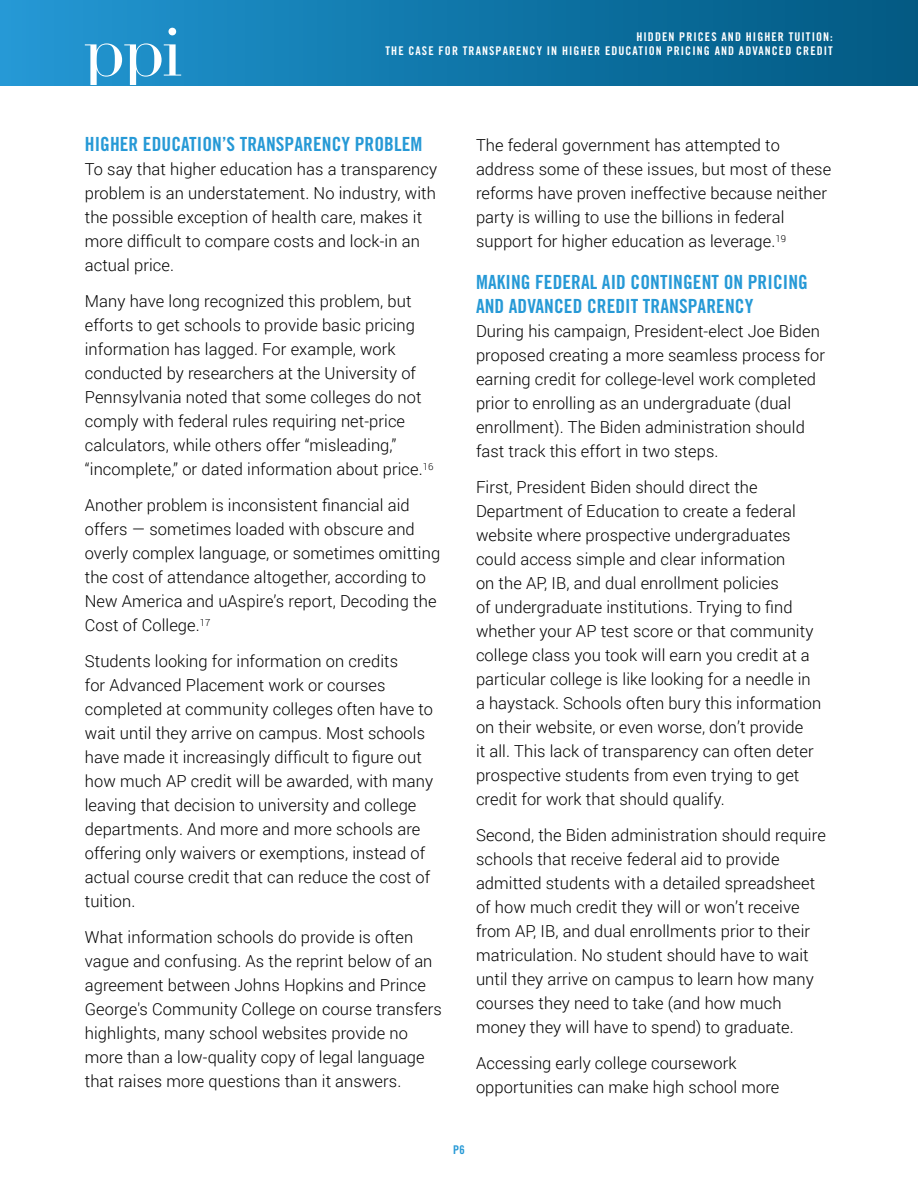
<style>
.page{position:relative;width:918px;height:1188px;background:#fff}
.page>*{position:absolute;margin:0;border:0;box-sizing:border-box;transform-origin:0 0}
.t1{font:19.5px/24px "Trade Gothic LT Std Bd Cn 20";letter-spacing:.005em;color:#2699d6}
.t2{font:300 16.5px/24px "Roboto";letter-spacing:.005em;color:#000}
.t3{font:12px/14.4px "Trade Gothic LT Std Bd Cn 20";letter-spacing:.09em;color:#fff;text-align:right}
.t4{font:12px "Trade Gothic LT Std Bd Cn 20";color:#2699d6}
</style>
<div class="page">
<div style="left:0;top:0;width:918px;height:85px;background:linear-gradient(to right,#2398d4,#005881)"></div>
<svg style="left:168px;top:28px;width:8px;height:7px"></svg>
<svg style="left:85px;top:43px;width:96px;height:42px"></svg>
<p class="t3" style="left:386px;top:29px;width:449px">HIDDEN PRICES AND HIGHER TUITION:<br>THE CASE FOR TRANSPARENCY IN HIGHER EDUCATION PRICING AND ADVANCED CREDIT</p>
<p class="t1" style="left:85px;top:132px;width:339px">HIGHER EDUCATION’S TRANSPARENCY PROBLEM</p>
<p class="t2" style="left:85px;top:157px;width:354px">To say that higher education has a transparency problem is an understatement. No industry, with the possible exception of health care, makes it more difficult to compare costs and lock-in an actual price.</p>
<p class="t2" style="left:85px;top:289px;width:350px">Many have long recognized this problem, but efforts to get schools to provide basic pricing information has lagged. For example, work conducted by researchers at the University of Pennsylvania noted that some colleges do not comply with federal rules requiring net-price calculators, while others offer “misleading,” “incomplete,” or dated information about price.<sup>16</sup></p>
<p class="t2" style="left:85px;top:493px;width:357px">Another problem is inconsistent financial aid offers — sometimes loaded with obscure and overly complex language, or sometimes omitting the cost of attendance altogether, according to New America and uAspire’s report, Decoding the Cost of College.<sup>17</sup></p>
<p class="t2" style="left:85px;top:649px;width:350px">Students looking for information on credits<br>for Advanced Placement work or courses completed at community colleges often have to wait until they arrive on campus. Most schools have made it increasingly difficult to figure out how much AP credit will be awarded, with many leaving that decision to university and college departments. And more and more schools are offering only waivers or exemptions, instead of actual course credit that can reduce the cost of tuition.</p>
<p class="t2" style="left:85px;top:925px;width:359px">What information schools do provide is often vague and confusing. As the reprint below of an agreement between Johns Hopkins and Prince George's Community College on course transfers highlights, many school websites provide no more than a low-quality copy of legal language that raises more questions than it answers.</p>
<p class="t2" style="left:476px;top:133px;width:357px">The federal government has attempted to address some of these issues, but most of these reforms have proven ineffective because neither party is willing to use the billions in federal support for higher education as leverage.<sup>19</sup></p>
<p class="t1" style="left:476px;top:270px;width:333px">MAKING FEDERAL AID CONTINGENT ON PRICING<br>AND ADVANCED CREDIT TRANSPARENCY</p>
<p class="t2" style="left:476px;top:319px;width:350px">During his campaign, President-elect Joe Biden proposed creating a more seamless process for earning credit for college-level work completed prior to enrolling as an undergraduate (dual enrollment). The Biden administration should fast track this effort in two steps.</p>
<p class="t2" style="left:476px;top:475px;width:347px">First, President Biden should direct the Department of Education to create a federal website where prospective undergraduates could access simple and clear information<br>on the AP, IB, and dual enrollment policies<br>of undergraduate institutions. Trying to find whether your AP test score or that community college class you took will earn you credit at a particular college is like looking for a needle in a haystack. Schools often bury this information on their website, or even worse, don’t provide<br>it all. This lack of transparency can often deter prospective students from even trying to get credit for work that should qualify.</p>
<p class="t2" style="left:476px;top:823px;width:351px">Second, the Biden administration should require schools that receive federal aid to provide admitted students with a detailed spreadsheet of how much credit they will or won’t receive from AP, IB, and dual enrollments prior to their matriculation. No student should have to wait until they arrive on campus to learn how many courses they need to take (and how much money they will have to spend) to graduate.</p>
<p class="t2" style="left:476px;top:1051px;width:305px">Accessing early college coursework opportunities can make high school more</p>
<p class="t4" style="left:453px;top:1142px;width:13px">P6</p>
</div>
